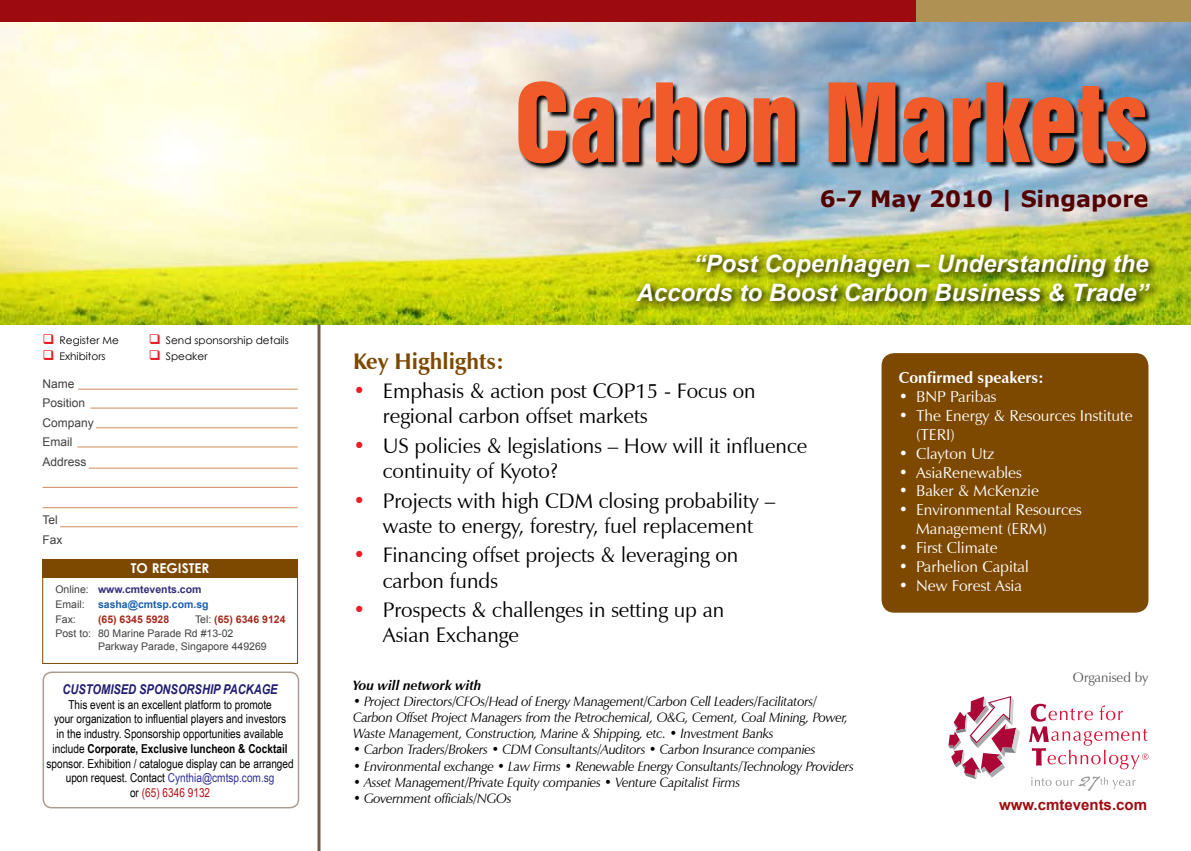
<style>
.page{position:relative;width:1191px;height:851px;background:#fff}
.page>*{position:absolute;margin:0;border:0;box-sizing:border-box;transform-origin:0 0}
.t1{font:italic 700 24px/28.8px "Arial";color:#fff;text-align:right}
.t2{font:700 22.5px "Verdana";color:#540000}
.t3{font:700 22.5px "Zapf Humanist 601 BT";color:#7d4900}
.t4{font:21px/25.2px "Zapf Humanist 601 BT";color:#000}
.t5{font:15.75px/18.9px "Zapf Humanist 601 BT";color:#fff}
.t6{font:700 15.75px "Zapf Humanist 601 BT";color:#fff}
.t7{font:700 15px "Arial";color:#9e0b0f}
.t8{font:italic 13.5px/16.2px "Zapf Humanist 601 BT";letter-spacing:-.02em;color:#000}
.t9{font:italic 700 13.5px "Arial Narrow";color:#211d70}
.t10{font:italic 700 13.5px "Zapf Humanist 601 BT";color:#000}
.t11{font:13.5px "Zapf Humanist 601 BT";color:#58595b}
.t12{font:700 13.5px "Century Gothic";color:#fff}
.t13{font:12.3px/14.7px "Arial Narrow";color:#000;text-align:center}
.t14{font:12px/19.5px "Arial";color:#414142}
.t15{font:10.5px/14.7px "Arial";color:#414142}
.t16{font:10.5px "Century Gothic";color:#000}
.t17{font:700 10.5px/14.7px "Arial";color:#322d79}
.t18{font:700 10.5px "Arial";color:#1c60ab}
.t19{font:700 10.5px "Arial";color:#a62a1c}
.s1{color:#ed1c24}
.s2{font-weight:400;color:#414142}
.s3{font-weight:700;color:#a62a1c}
.s4{font-weight:700}
.s5{color:#2e3192}
.s6{color:#b01116}
</style>
<div class="page">
<img style="left:0;top:21px;width:1191px;height:303px">
<hr style="left:317px;top:324px;width:3px;height:526px;background:#735c4c">
<div style="left:0;top:0;width:916px;height:21px;background:#9e0b0f"></div>
<div style="left:916px;top:0;width:275px;height:21px;background:#ae9153"></div>
<div style="left:43px;top:671px;width:256px;height:137px;border:2px solid #ac9c90;border-radius:9px"></div>
<div style="left:43px;top:558px;width:255px;height:19px;background:#7d4900"></div>
<hr style="left:78px;top:389px;width:220px;height:1px;background:#d18b5e">
<hr style="left:90px;top:408px;width:208px;height:1px;background:#d18b5e">
<hr style="left:96px;top:427px;width:202px;height:1px;background:#d18b5e">
<hr style="left:77px;top:446px;width:221px;height:1px;background:#d18b5e">
<hr style="left:89px;top:468px;width:209px;height:1px;background:#d18b5e">
<hr style="left:43px;top:487px;width:255px;height:1px;background:#d18b5e">
<hr style="left:43px;top:507px;width:255px;height:1px;background:#d18b5e">
<hr style="left:60px;top:526px;width:238px;height:1px;background:#d18b5e">
<svg style="left:948px;top:696px;width:72px;height:83px"></svg>
<svg style="left:1029px;top:703px;width:119px;height:66px"></svg>
<svg style="left:1031px;top:776px;width:104px;height:14px"></svg>
<img style="left:513px;top:71px;width:642px;height:122px">
<svg style="left:518px;top:81px;width:48px;height:82px"></svg>
<svg style="left:572px;top:97px;width:42px;height:66px"></svg>
<svg style="left:622px;top:97px;width:28px;height:65px"></svg>
<svg style="left:656px;top:82px;width:41px;height:81px"></svg>
<svg style="left:704px;top:97px;width:42px;height:66px"></svg>
<svg style="left:753px;top:97px;width:42px;height:65px"></svg>
<svg style="left:828px;top:82px;width:67px;height:80px"></svg>
<svg style="left:902px;top:97px;width:42px;height:66px"></svg>
<svg style="left:952px;top:97px;width:28px;height:65px"></svg>
<svg style="left:986px;top:82px;width:160px;height:81px"></svg>
<div style="left:881px;top:353px;width:267px;height:259px;background:#7d4900;border-radius:13px"></div>
<svg style="left:631px;top:249px;width:560px;height:76px"></svg>
<p class="t16" style="left:43px;top:333px;width:78px"><span class="s1">❑</span> Register Me</p>
<p class="t16" style="left:149px;top:333px;width:141px"><span class="s1">❑</span> Send sponsorship details</p>
<p class="t16" style="left:43px;top:349px;width:65px"><span class="s1">❑</span> Exhibitors</p>
<p class="t16" style="left:149px;top:349px;width:60px"><span class="s1">❑</span> Speaker</p>
<p class="t14" style="left:43px;top:374px;width:53px">Name<br>Position<br>Company<br>Email<br>Address</p>
<p class="t14" style="left:43px;top:510px;width:22px">Tel<br>Fax</p>
<p class="t12" style="left:131px;top:557px;width:80px">TO REGISTER</p>
<p class="t17" style="left:55px;top:582px;width:147px"><span class="s2">Online:</span> www.cmtevents.com<br><span class="s2">Email:</span></p>
<p class="t18" style="left:98px;top:597px;width:112px">sasha@cmtsp.com.sg</p>
<p class="t15" style="left:55px;top:611px;width:231px;text-indent:140px">Tel: <span class="s3">(65) 6346 9124<br></span>Post to: 80 Marine Parade Rd #13-02</p>
<p class="t15" style="left:98px;top:639px;width:170px">Parkway Parade, Singapore 449269</p>
<p class="t15" style="left:55px;top:611px;width:22px">Fax:</p>
<p class="t19" style="left:98px;top:612px;width:73px">(65) 6345 5928</p>
<p class="t9" style="left:63px;top:678px;width:217px">CUSTOMISED SPONSORSHIP PACKAGE</p>
<p class="t13" style="left:46px;top:696px;width:249px">This event is an excellent platform to promote<br>your organization to influential players and investors<br>in the industry. Sponsorship opportunities available include <span class="s4">Corporate, Exclusive luncheon &amp; Cocktail </span>sponsor. Exhibition / catalogue display can be arranged upon request. Contact <span class="s5">Cynthia@cmtsp.com.sg<br></span>or <span class="s6">(65) 6346 9132</span></p>
<h2 class="t2" style="left:819px;top:184px;width:330px">6-7 May 2010 | Singapore</h2>
<h1 class="t1" style="left:636px;top:250px;width:513px">“Post Copenhagen – Understanding the<br>Accords to Boost Carbon Business &amp; Trade”</h1>
<h2 class="t3" style="left:353px;top:347px;width:152px">Key Highlights:</h2>
<h3 class="t4" style="left:383px;top:378px;width:374px;text-indent:-30px"><span class="s1">•</span> Emphasis &amp; action post COP15 - Focus on regional carbon offset markets</h3>
<h3 class="t4" style="left:383px;top:433px;width:426px;text-indent:-30px"><span class="s1">•</span> US policies &amp; legislations – How will it influence continuity of Kyoto?</h3>
<h3 class="t4" style="left:353px;top:487px;width:424px;text-align:center"><span class="s1">•</span> Projects with high CDM closing probability – waste to energy, forestry, fuel replacement</h3>
<h3 class="t4" style="left:383px;top:542px;width:357px;text-indent:-30px"><span class="s1">•</span> Financing offset projects &amp; leveraging on carbon funds</h3>
<h3 class="t4" style="left:383px;top:597px;width:343px;text-indent:-30px"><span class="s1">•</span> Prospects &amp; challenges in setting up an<br>Asian Exchange</h3>
<p class="t10" style="left:353px;top:676px;width:130px">You will network with</p>
<p class="t8" style="left:353px;top:693px;width:497px">• Project Directors/CFOs/Head of Energy Management/Carbon Cell Leaders/Facilitators/<br>Carbon Offset Project Managers from the Petrochemical, O&amp;G, Cement, Coal Mining, Power,<br>Waste Management, Construction, Marine &amp; Shipping, etc. • Investment Banks</p>
<p class="t8" style="left:353px;top:741px;width:464px">• Carbon Traders/Brokers • CDM Consultants/Auditors • Carbon Insurance companies</p>
<p class="t8" style="left:353px;top:757px;width:502px">• Environmental exchange • Law Firms • Renewable Energy Consultants/Technology Providers</p>
<p class="t8" style="left:353px;top:774px;width:389px">• Asset Management/Private Equity companies • Venture Capitalist Firms</p>
<p class="t8" style="left:353px;top:790px;width:160px">• Government officials/NGOs</p>
<p class="t6" style="left:899px;top:368px;width:146px">Confirmed speakers:</p>
<p class="t5" style="left:899px;top:387px;width:99px">• BNP Paribas</p>
<p class="t5" style="left:916px;top:406px;width:218px;text-indent:-17px">• The Energy &amp; Resources Institute (TERI)</p>
<p class="t5" style="left:899px;top:443px;width:97px">• Clayton Utz</p>
<p class="t5" style="left:899px;top:462px;width:124px">• AsiaRenewables</p>
<p class="t5" style="left:899px;top:481px;width:142px">• Baker &amp; McKenzie</p>
<p class="t5" style="left:916px;top:500px;width:167px;text-indent:-17px">• Environmental Resources<br>Management (ERM)</p>
<p class="t5" style="left:899px;top:538px;width:100px">• First Climate</p>
<p class="t5" style="left:899px;top:557px;width:131px">• Parhelion Capital</p>
<p class="t5" style="left:899px;top:576px;width:125px">• New Forest Asia</p>
<p class="t11" style="left:1073px;top:669px;width:77px">Organised by</p>
<p class="t7" style="left:999px;top:794px;width:149px">www.cmtevents.com</p>
</div>
